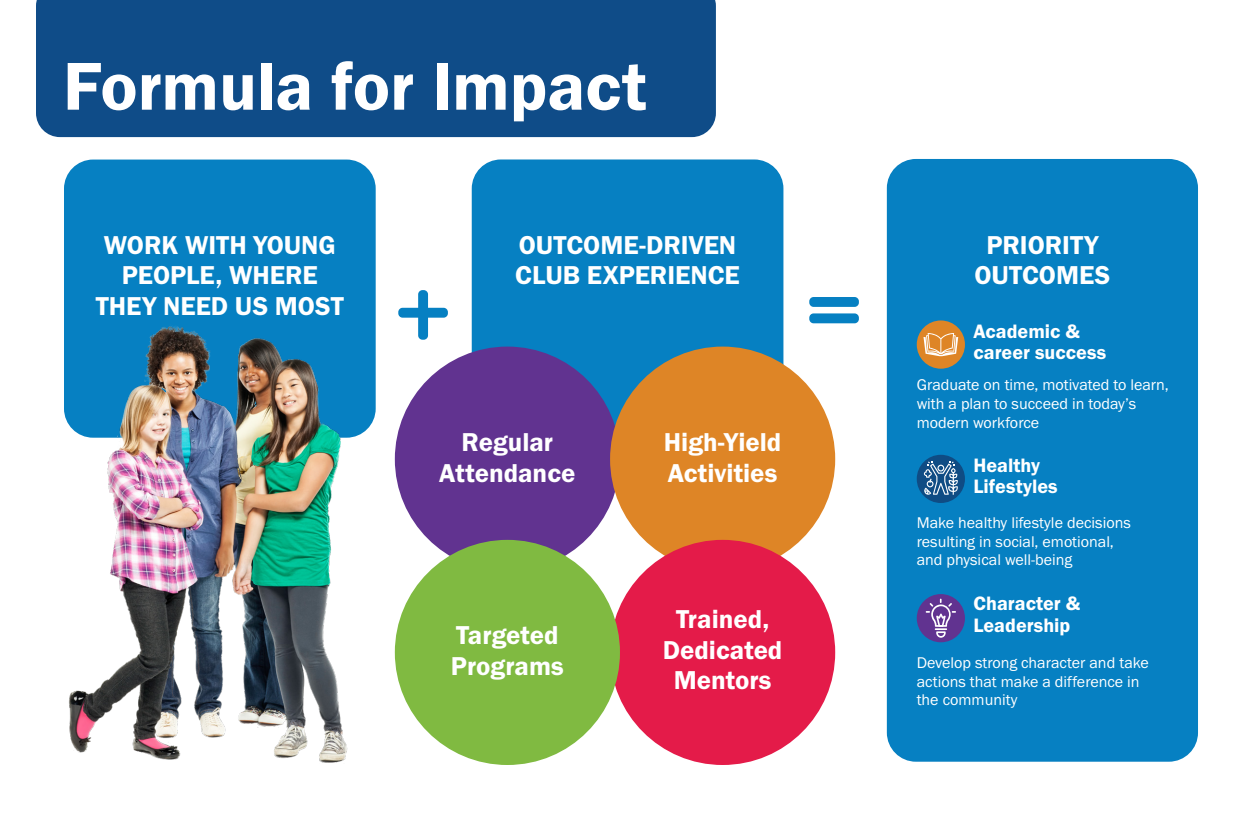
<style>
.page{position:relative;width:1260px;height:828px;background:#fff}
.page>*{position:absolute;margin:0;border:0;box-sizing:border-box;transform-origin:0 0}
.t1{font:70px "Franklin Gothic URW Dem";color:#fff}
.t2{font:26.8px/30.8px "Franklin Gothic URW Dem";color:#fff;text-align:center}
.t3{font:20px/21.4px "Franklin Gothic URW Dem";color:#fff}
.t4{font:16px/18.8px "Franklin Gothic URW Boo";color:#fff}
</style>
<div class="page">
<div style="left:36px;top:0;width:680px;height:137px;background:#0f4c88"></div>
<div style="left:64px;top:160px;width:312px;height:278px;background:#0680c2;border-radius:29px"></div>
<div style="left:472px;top:159px;width:311px;height:279px;background:#0680c2;border-radius:29px"></div>
<div style="left:887px;top:159px;width:311px;height:603px;background:#0680c2;border-radius:29px"></div>
<div style="left:418px;top:290px;width:10px;height:50px;background:#0680c2;border-radius:4px"></div>
<div style="left:398px;top:308px;width:50px;height:10px;background:#0680c2;border-radius:4px"></div>
<div style="left:809px;top:297px;width:50px;height:10px;background:#0680c2;border-radius:4px"></div>
<div style="left:809px;top:313px;width:50px;height:10px;background:#0680c2;border-radius:4px"></div>
<div style="left:917px;top:320px;width:48px;height:49px;background:#de8526;border-radius:50%"></div>
<svg style="left:923px;top:333px;width:35px;height:23px"></svg>
<div style="left:917px;top:455px;width:48px;height:48px;background:#0f4c84;border-radius:50%"></div>
<svg style="left:924px;top:461px;width:34px;height:34px"></svg>
<div style="left:917px;top:594px;width:48px;height:48px;background:#613390;border-radius:50%"></div>
<svg style="left:926px;top:599px;width:30px;height:39px"></svg>
<div style="left:395px;top:347px;width:225px;height:225px;background:#613390;border-radius:50%"></div>
<div style="left:610px;top:347px;width:225px;height:225px;background:#de8526;border-radius:50%"></div>
<div style="left:610px;top:540px;width:225px;height:225px;background:#e41b49;border-radius:50%"></div>
<div style="left:395px;top:540px;width:225px;height:225px;background:#80ba41;border-radius:50%"></div>
<img style="left:64px;top:310px;width:312px;height:453px">
<p class="t1" style="left:63px;top:43px;width:585px">Formula for Impact</p>
<p class="t2" style="left:96px;top:229px;width:250px">WORK WITH YOUNG<br>PEOPLE, WHERE<br>THEY NEED US MOST</p>
<p class="t2" style="left:515px;top:229px;width:226px;text-align:left">OUTCOME-DRIVEN<br>CLUB EXPERIENCE</p>
<p class="t2" style="left:975px;top:229px;width:137px">PRIORITY<br>OUTCOMES</p>
<p class="t3" style="left:973px;top:320px;width:134px">Academic &amp; career success</p>
<p class="t2" style="left:439px;top:426px;width:138px">Regular<br>Attendance</p>
<p class="t2" style="left:664px;top:426px;width:119px;text-align:left">High-Yield<br>Activities</p>
<p class="t2" style="left:451px;top:619px;width:114px;text-align:left">Targeted<br>Programs</p>
<p class="t2" style="left:663px;top:603px;width:121px">Trained,<br>Dedicated<br>Mentors</p>
<p class="t4" style="left:917px;top:375px;width:253px">Graduate on time, motivated to learn, with a plan to succeed in today’s modern workforce</p>
<p class="t3" style="left:973px;top:454px;width:86px">Healthy<br>Lifestyles</p>
<p class="t4" style="left:917px;top:513px;width:216px">Make healthy lifestyle decisions resulting in social, emotional, and physical well-being</p>
<p class="t3" style="left:973px;top:593px;width:108px">Character &amp;<br>Leadership</p>
<p class="t4" style="left:917px;top:653px;width:234px">Develop strong character and take actions that make a difference in the community</p>
</div>
